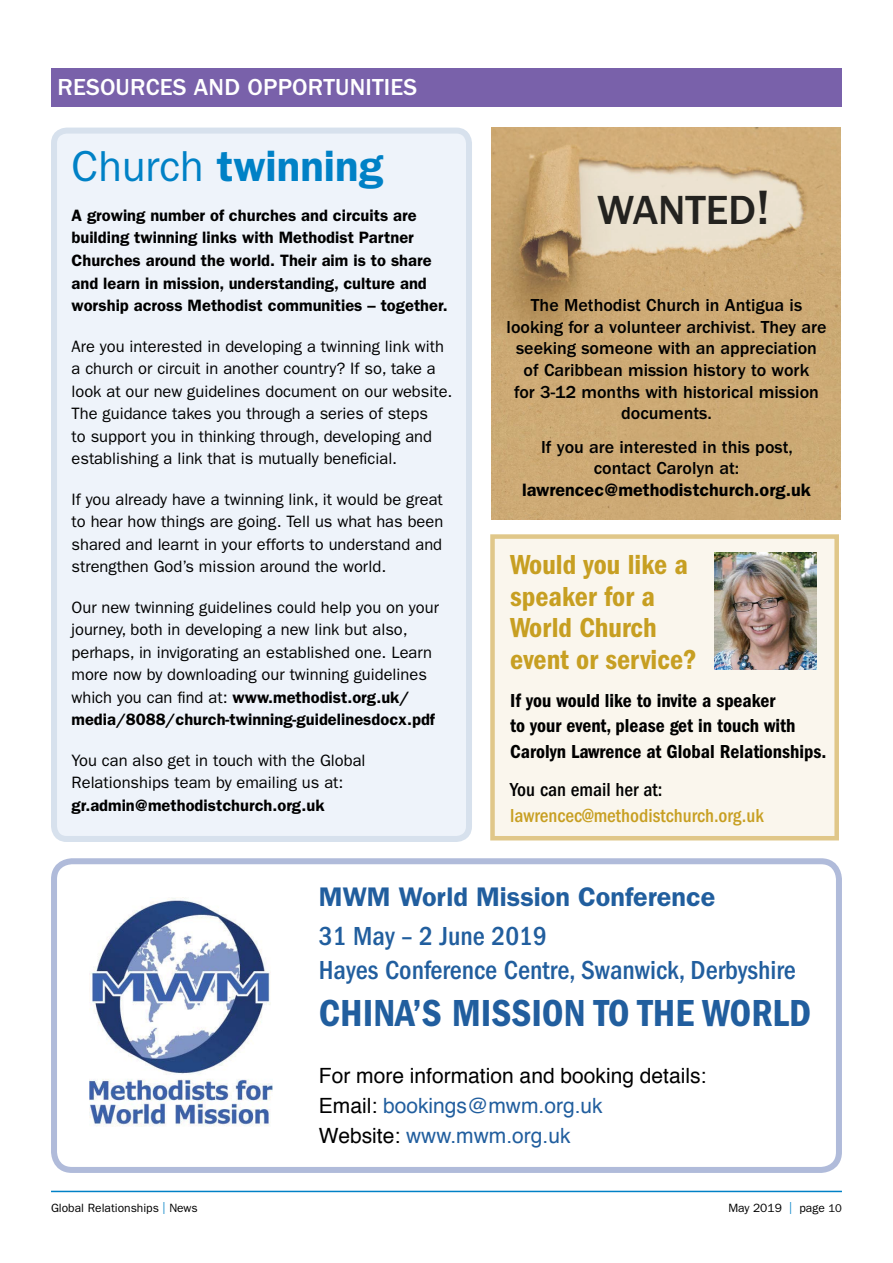
<style>
.page{position:relative;width:893px;height:1263px;background:#fff}
.page>*{position:absolute;margin:0;border:0;box-sizing:border-box;transform-origin:0 0}
.t1{font:600 43.5px "Franklin Gothic";color:#0081c6}
.t2{font:500 42.15px "Franklin Gothic";color:#000}
.t3{font:600 condensed 39px "Franklin Gothic";color:#215e9e}
.t4{font:600 condensed 28.5px/31.5px "Franklin Gothic";color:#c79f22}
.t5{font:500 condensed 27px/34.5px "Franklin Gothic";color:#215e9e}
.t6{font:600 27px "Franklin Gothic";color:#215e9e}
.t7{font:500 24px "Franklin Gothic";letter-spacing:.01em;color:#fff}
.t8{font:21px/30px "Helvetica";color:#000}
.t9{font:600 condensed 19.5px/25.5px "Franklin Gothic";color:#000}
.t10{font:500 condensed 19.5px "Franklin Gothic";color:#c79f22}
.t11{font:500 condensed 19.5px "Franklin Gothic";color:#000}
.t12{font:500 18px/21.6px "Franklin Gothic";color:#000;text-align:center}
.t13{font:600 18px "Franklin Gothic";color:#000}
.t14{font:16.5px/22.5px "Franklin Gothic";color:#000}
.t15{font:600 16.5px/22.5px "Franklin Gothic";color:#000}
.t16{font:12px "Franklin Gothic";color:#000}
.s1{font-weight:400}
.s2{font-weight:600}
.s3{font-size:49.95px}
.s4{color:#215e9e}
.s5{color:#0081c6}
.s6{font-size:11.25px}
</style>
<div class="page">
<hr style="left:51px;top:1191px;width:791px;height:1px;background:#0081c6">
<img style="left:492px;top:128px;width:348px;height:391px">
<div style="left:51px;top:68px;width:791px;height:38px;background:#7961aa"></div>
<div style="left:51px;top:858px;width:791px;height:315px;border:6px solid #b0bbda;border-radius:18px"></div>
<div style="left:490px;top:534px;width:349px;height:306px;background:#faf6ed;border:4px solid #e0c789"></div>
<img style="left:714px;top:553px;width:102px;height:117px">
<img style="left:89px;top:897px;width:184px;height:229px">
<div style="left:54px;top:131px;width:415px;height:708px;background:#eef3fa;border-radius:13px"></div>
<div style="left:51px;top:128px;width:421px;height:714px;border:6px solid #d7e1ed;border-radius:13px"></div>
<h3 class="t7" style="left:57px;top:73px;width:361px">RESOURCES AND OPPORTUNITIES</h3>
<h1 class="t1" style="left:72px;top:141px;width:313px"><span class="s1">Church</span> twinning</h1>
<p class="t15" style="left:72px;top:204px;width:378px">A growing number of churches and circuits are building twinning links with Methodist Partner Churches around the world. Their aim is to share and learn in mission, understanding, culture and worship across Methodist communities – together.</p>
<p class="t14" style="left:72px;top:335px;width:382px">Are you interested in developing a twinning link with a church or circuit in another country? If so, take a look at our new guidelines document on our website.<br>The guidance takes you through a series of steps<br>to support you in thinking through, developing and establishing a link that is mutually beneficial.</p>
<p class="t14" style="left:72px;top:488px;width:373px;text-align:justify">If you already have a twinning link, it would be great to hear how things are going. Tell us what has been shared and learnt in your efforts to understand and strengthen God’s mission around the world.</p>
<p class="t14" style="left:72px;top:596px;width:369px">Our new twinning guidelines could help you on your journey, both in developing a new link but also, perhaps, in invigorating an established one. Learn more now by downloading our twinning guidelines which you can find at: <span class="s2">www.methodist.org.uk/ media/8088/church-twinning-guidelinesdocx.pdf</span></p>
<p class="t14" style="left:72px;top:749px;width:296px">You can also get in touch with the Global<br>Relationships team by emailing us at:</p>
<p class="t15" style="left:72px;top:794px;width:255px">gr.admin@methodistchurch.org.uk</p>
<h2 class="t2" style="left:597px;top:186px;width:174px">WANTED<span class="s3">!</span></h2>
<p class="t12" style="left:507px;top:295px;width:321px">The Methodist Church in Antigua is looking for a volunteer archivist. They are seeking someone with an appreciation of Caribbean mission history to work<br>for 3-12 months with historical mission documents.</p>
<p class="t12" style="left:541px;top:436px;width:253px">If you are interested in this post, contact Carolyn at:</p>
<p class="t13" style="left:522px;top:479px;width:290px">lawrencec@methodistchurch.org.uk</p>
<h3 class="t4" style="left:510px;top:549px;width:188px">Would you like a speaker for a<br>World Church event or service?</h3>
<p class="t9" style="left:510px;top:688px;width:318px">If you would like to invite a speaker<br>to your event, please get in touch with<br>Carolyn Lawrence at Global Relationships.</p>
<p class="t11" style="left:510px;top:779px;width:154px">You can email her at:</p>
<p class="t10" style="left:510px;top:804px;width:255px">lawrencec@methodistchurch.org.uk</p>
<h3 class="t6" style="left:319px;top:880px;width:398px">MWM World Mission Conference</h3>
<h3 class="t5" style="left:319px;top:918px;width:478px">31 May – 2 June 2019<br>Hayes Conference Centre, Swanwick, Derbyshire</h3>
<h3 class="t3" style="left:319px;top:991px;width:494px">CHINA’S MISSION TO THE WORLD</h3>
<p class="t8" style="left:319px;top:1061px;width:389px">For more information and booking details:<br>Email: <span class="s4">bookings@mwm.org.uk<br></span>Website: <span class="s4">www.mwm.org.uk</span></p>
<p class="t16" style="left:51px;top:1201px;width:148px">Global Relationships <span class="s5">|</span> News</p>
<p class="t16" style="left:728px;top:1201px;width:115px">May 2019 <span class="s5">|</span> page <span class="s6">10</span></p>
</div>
